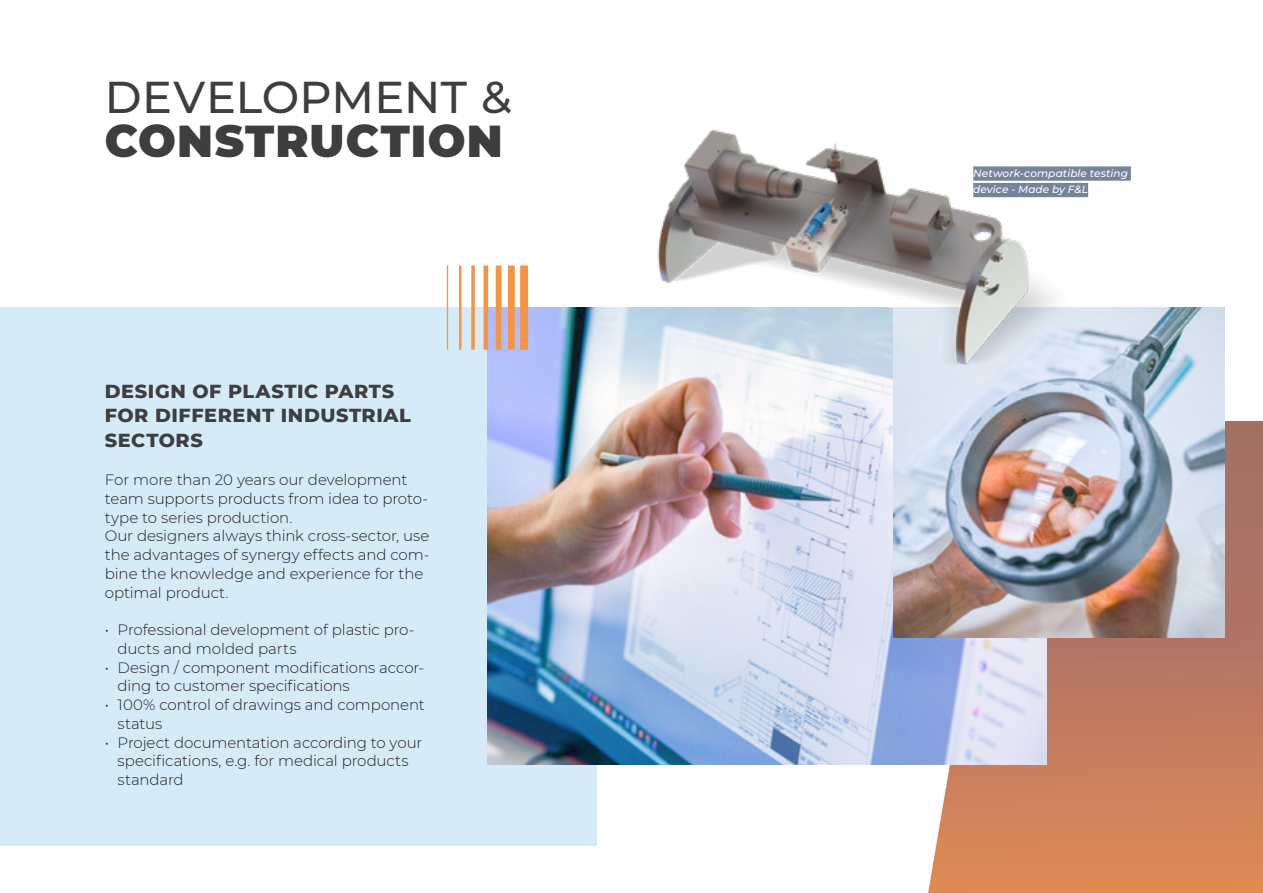
<style>
.page{position:relative;width:1263px;height:893px;background:#fff}
.page>*{position:absolute;margin:0;border:0;box-sizing:border-box;transform-origin:0 0}
.t1{font:500 44.7px "Montserrat";letter-spacing:.005em;color:#3e3e3f}
.t2{font:900 44.7px "Montserrat";letter-spacing:.025em;color:#3e3e3f}
.t3{font:800 19.2px/24.8px "Montserrat";letter-spacing:.03em;color:#3e3e3f}
.t4{font:300 15px/18.8px "Montserrat";letter-spacing:-.005em;color:#231f20}
.t5{font:italic 500 10.5px/16.5px "Montserrat";letter-spacing:.01em;color:#fff}
</style>
<div class="page">
<div style="left:0;top:307px;width:597px;height:539px;background:#d5ebf8"></div>
<svg style="left:928px;top:421px;width:335px;height:472px;background:#c88160"></svg>
<img style="left:487px;top:308px;width:560px;height:456px">
<img style="left:893px;top:308px;width:332px;height:329px">
<img style="left:624px;top:129px;width:508px;height:271px">
<div style="left:520px;top:265px;width:8px;height:85px;background:#f79443"></div>
<div style="left:508px;top:265px;width:7px;height:85px;background:#f79443"></div>
<div style="left:496px;top:265px;width:5px;height:85px;background:#f79443"></div>
<div style="left:483px;top:265px;width:5px;height:85px;background:#f79443"></div>
<svg style="left:471px;top:265px;width:4px;height:85px"></svg>
<hr style="left:459px;top:265px;width:2px;height:85px;background:#f79443">
<hr style="left:447px;top:265px;width:1px;height:85px;background:#f79443">
<div style="left:973px;top:166px;width:158px;height:15px;background:#73849c"></div>
<div style="left:973px;top:183px;width:115px;height:14px;background:#73849c"></div>
<h1 class="t1" style="left:105px;top:67px;width:409px">DEVELOPMENT &amp;</h1>
<h1 class="t2" style="left:105px;top:108px;width:399px">CONSTRUCTION</h1>
<p class="t3" style="left:105px;top:377px;width:307px">DESIGN OF PLASTIC PARTS<br>FOR DIFFERENT INDUSTRIAL<br>SECTORS</p>
<p class="t4" style="left:105px;top:470px;width:326px">For more than 20 years our development team supports products from idea to proto&shy;type to series production.<br>Our designers always think cross-sector, use the advantages of synergy effects and com&shy;bine the knowledge and experience for the optimal product.</p>
<p class="t4" style="left:118px;top:620px;width:298px;text-indent:-13px">• Professional development of plastic pro&shy;ducts and molded parts</p>
<p class="t4" style="left:118px;top:657px;width:308px;text-indent:-13px">• Design / component modifications accor&shy;ding to customer specifications</p>
<p class="t4" style="left:118px;top:695px;width:309px;text-indent:-13px">• 100% control of drawings and component status</p>
<p class="t4" style="left:118px;top:732px;width:306px;text-indent:-13px">• Project documentation according to your specifications, e.g. for medical products standard</p>
<p class="t5" style="left:973px;top:165px;width:156px">Network-compatible testing device - Made by F&amp;L</p>
</div>
